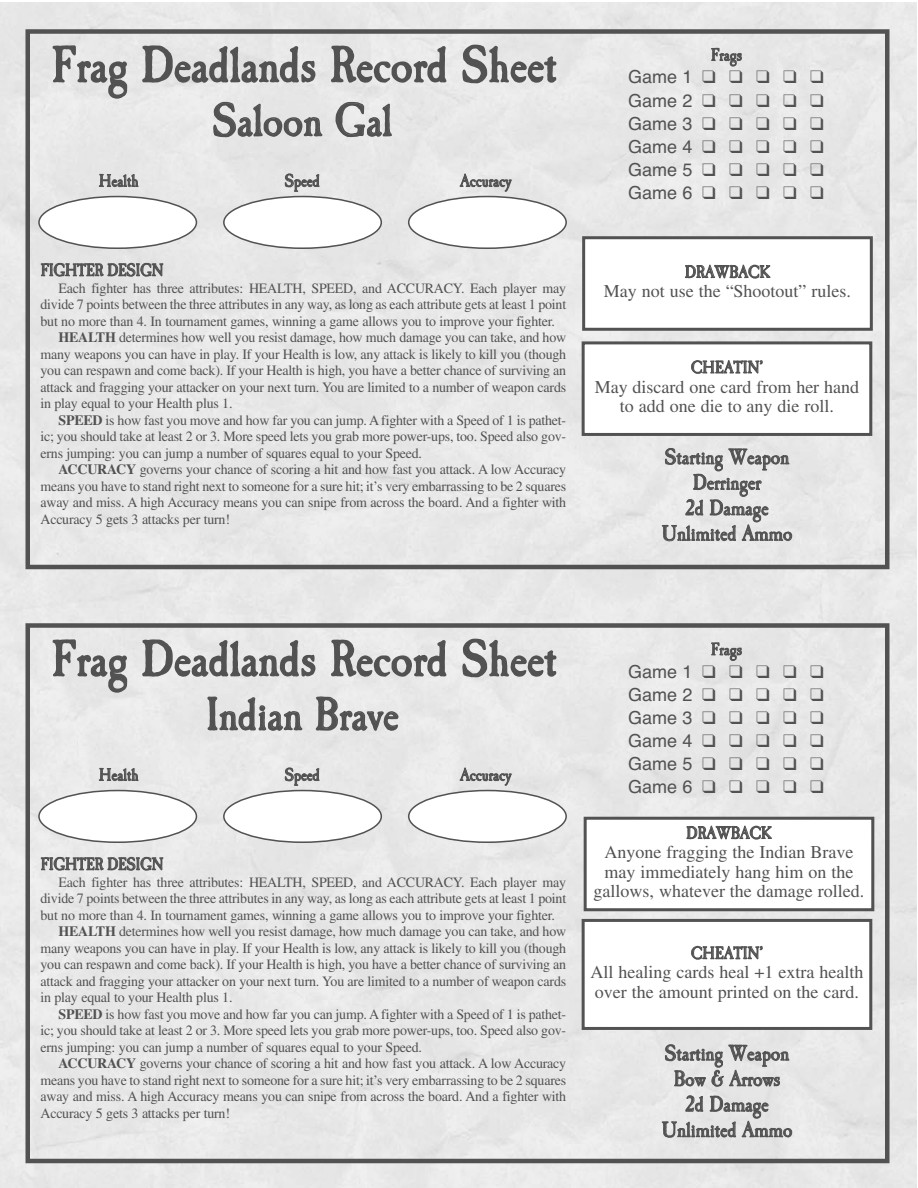
<style>
.page{position:relative;width:918px;height:1188px;background:#fff}
.page>*{position:absolute;margin:0;border:0;box-sizing:border-box;transform-origin:0 0}
.t1{font:52.5px "Caslon Ant T";color:#525252}
.t2{font:48px "Caslon Ant T";letter-spacing:-.005em;color:#525252}
.t3{font:22.5px/25.5px "Caslon Ant T";color:#525252;text-align:center}
.t4{font:18px/19.5px "Times";color:#525252;text-align:center}
.t5{font:18px/23.1px "Helvetica";color:#525252;text-align:justify}
.t6{font:18px "Caslon Ant T";letter-spacing:-.005em;color:#525252}
.t7{font:14.25px "Times";letter-spacing:-.015em;color:#525252}
.s1{font-weight:700}
</style>
<div class="page">
<div style="left:26px;top:29px;width:864px;height:540px;border:4px solid #525252"></div>
<svg style="left:38px;top:196px;width:159px;height:53px"></svg>
<svg style="left:223px;top:196px;width:159px;height:53px"></svg>
<svg style="left:408px;top:196px;width:159px;height:53px"></svg>
<div style="left:582px;top:341px;width:290px;height:95px;border:3px solid #525252"></div>
<div style="left:26px;top:623px;width:864px;height:540px;border:4px solid #525252"></div>
<svg style="left:38px;top:790px;width:159px;height:53px"></svg>
<svg style="left:223px;top:790px;width:159px;height:53px"></svg>
<svg style="left:408px;top:790px;width:159px;height:53px"></svg>
<div style="left:582px;top:919px;width:290px;height:111px;border:3px solid #525252"></div>
<div style="left:582px;top:236px;width:291px;height:95px;border:3px solid #525252"></div>
<div style="left:584px;top:817px;width:290px;height:94px;border:3px solid #525252"></div>
<h1 class="t1" style="left:52px;top:47px;width:507px">Frag Deadlands Record Sheet</h1>
<h2 class="t2" style="left:212px;top:104px;width:182px">Saloon Gal</h2>
<p class="t6" style="left:99px;top:175px;width:41px">Health</p>
<p class="t6" style="left:285px;top:175px;width:37px">Speed</p>
<p class="t6" style="left:460px;top:175px;width:53px">Accuracy</p>
<p class="t6" style="left:41px;top:264px;width:124px">FIGHTER DESIGN</p>
<p class="t7" style="left:59px;top:283px;width:509px">Each fighter has three attributes: HEALTH, SPEED, and ACCURACY. Each player may</p>
<p class="t7" style="left:40px;top:299px;width:527px">divide 7 points between the three attributes in any way, as long as each attribute gets at least 1 point</p>
<p class="t7" style="left:40px;top:316px;width:516px">but no more than 4. In tournament games, winning a game allows you to improve your fighter.</p>
<p class="t7" style="left:59px;top:332px;width:509px"><span class="s1">HEALTH</span> determines how well you resist damage, how much damage you can take, and how</p>
<p class="t7" style="left:40px;top:349px;width:527px">many weapons you can have in play. If your Health is low, any attack is likely to kill you (though</p>
<p class="t7" style="left:40px;top:365px;width:527px">you can respawn and come back). If your Health is high, you have a better chance of surviving an</p>
<p class="t7" style="left:40px;top:382px;width:527px">attack and fragging your attacker on your next turn. You are limited to a number of weapon cards</p>
<p class="t7" style="left:40px;top:398px;width:194px">in play equal to your Health plus 1.</p>
<p class="t7" style="left:59px;top:415px;width:509px"><span class="s1">SPEED</span> is how fast you move and how far you can jump. A fighter with a Speed of 1 is pathet-</p>
<p class="t7" style="left:40px;top:431px;width:527px">ic; you should take at least 2 or 3. More speed lets you grab more power-ups, too. Speed also gov-</p>
<p class="t7" style="left:40px;top:448px;width:383px">erns jumping: you can jump a number of squares equal to your Speed.</p>
<p class="t7" style="left:59px;top:464px;width:509px"><span class="s1">ACCURACY</span> governs your chance of scoring a hit and how fast you attack. A low Accuracy</p>
<p class="t7" style="left:40px;top:481px;width:527px">means you have to stand right next to someone for a sure hit; it’s very embarrassing to be 2 squares</p>
<p class="t7" style="left:40px;top:497px;width:527px">away and miss. A high Accuracy means you can snipe from across the board. And a fighter with</p>
<p class="t7" style="left:40px;top:514px;width:191px">Accuracy 5 gets 3 attacks per turn!</p>
<p class="t6" style="left:711px;top:49px;width:33px">Frags</p>
<p class="t5" style="left:628px;top:67px;width:197px">Game 1❑❑❑❑❑ Game 2❑❑❑❑❑ Game 3❑❑❑❑❑ Game 4❑❑❑❑❑ Game 5❑❑❑❑❑ Game 6❑❑❑❑❑</p>
<p class="t6" style="left:685px;top:266px;width:87px">DRAWBACK</p>
<p class="t4" style="left:604px;top:283px;width:249px">May not use the “Shootout” rules.</p>
<p class="t6" style="left:691px;top:361px;width:74px">CHEATIN’</p>
<p class="t4" style="left:595px;top:379px;width:266px">May discard one card from her hand to add one die to any die roll.</p>
<h3 class="t3" style="left:661px;top:447px;width:133px">Starting Weapon<br>Derringer<br>2d Damage<br>Unlimited Ammo</h3>
<h1 class="t1" style="left:52px;top:641px;width:507px">Frag Deadlands Record Sheet</h1>
<h2 class="t2" style="left:206px;top:698px;width:195px">Indian Brave</h2>
<p class="t6" style="left:99px;top:769px;width:41px">Health</p>
<p class="t6" style="left:285px;top:769px;width:37px">Speed</p>
<p class="t6" style="left:460px;top:769px;width:53px">Accuracy</p>
<p class="t6" style="left:41px;top:858px;width:124px">FIGHTER DESIGN</p>
<p class="t7" style="left:59px;top:877px;width:509px">Each fighter has three attributes: HEALTH, SPEED, and ACCURACY. Each player may</p>
<p class="t7" style="left:40px;top:893px;width:527px">divide 7 points between the three attributes in any way, as long as each attribute gets at least 1 point</p>
<p class="t7" style="left:40px;top:910px;width:516px">but no more than 4. In tournament games, winning a game allows you to improve your fighter.</p>
<p class="t7" style="left:59px;top:926px;width:509px"><span class="s1">HEALTH</span> determines how well you resist damage, how much damage you can take, and how</p>
<p class="t7" style="left:40px;top:943px;width:527px">many weapons you can have in play. If your Health is low, any attack is likely to kill you (though</p>
<p class="t7" style="left:40px;top:959px;width:527px">you can respawn and come back). If your Health is high, you have a better chance of surviving an</p>
<p class="t7" style="left:40px;top:976px;width:527px">attack and fragging your attacker on your next turn. You are limited to a number of weapon cards</p>
<p class="t7" style="left:40px;top:992px;width:194px">in play equal to your Health plus 1.</p>
<p class="t7" style="left:59px;top:1009px;width:509px"><span class="s1">SPEED</span> is how fast you move and how far you can jump. A fighter with a Speed of 1 is pathet-</p>
<p class="t7" style="left:40px;top:1025px;width:527px">ic; you should take at least 2 or 3. More speed lets you grab more power-ups, too. Speed also gov-</p>
<p class="t7" style="left:40px;top:1042px;width:383px">erns jumping: you can jump a number of squares equal to your Speed.</p>
<p class="t7" style="left:59px;top:1058px;width:509px"><span class="s1">ACCURACY</span> governs your chance of scoring a hit and how fast you attack. A low Accuracy</p>
<p class="t7" style="left:40px;top:1075px;width:527px">means you have to stand right next to someone for a sure hit; it’s very embarrassing to be 2 squares</p>
<p class="t7" style="left:40px;top:1091px;width:527px">away and miss. A high Accuracy means you can snipe from across the board. And a fighter with</p>
<p class="t7" style="left:40px;top:1108px;width:191px">Accuracy 5 gets 3 attacks per turn!</p>
<p class="t6" style="left:711px;top:643px;width:33px">Frags</p>
<p class="t5" style="left:628px;top:662px;width:197px">Game 1❑❑❑❑❑ Game 2❑❑❑❑❑ Game 3❑❑❑❑❑ Game 4❑❑❑❑❑ Game 5❑❑❑❑❑ Game 6❑❑❑❑❑</p>
<p class="t6" style="left:686px;top:827px;width:87px">DRAWBACK</p>
<p class="t4" style="left:594px;top:844px;width:272px">Anyone fragging the Indian Brave may immediately hang him on the gallows, whatever the damage rolled.</p>
<p class="t6" style="left:691px;top:947px;width:74px">CHEATIN’</p>
<p class="t4" style="left:591px;top:964px;width:274px;text-align:left">All healing cards heal +1 extra health over the amount printed on the card.</p>
<h3 class="t3" style="left:661px;top:1044px;width:133px">Starting Weapon<br>Bow &amp; Arrows<br>2d Damage<br>Unlimited Ammo</h3>
</div>
